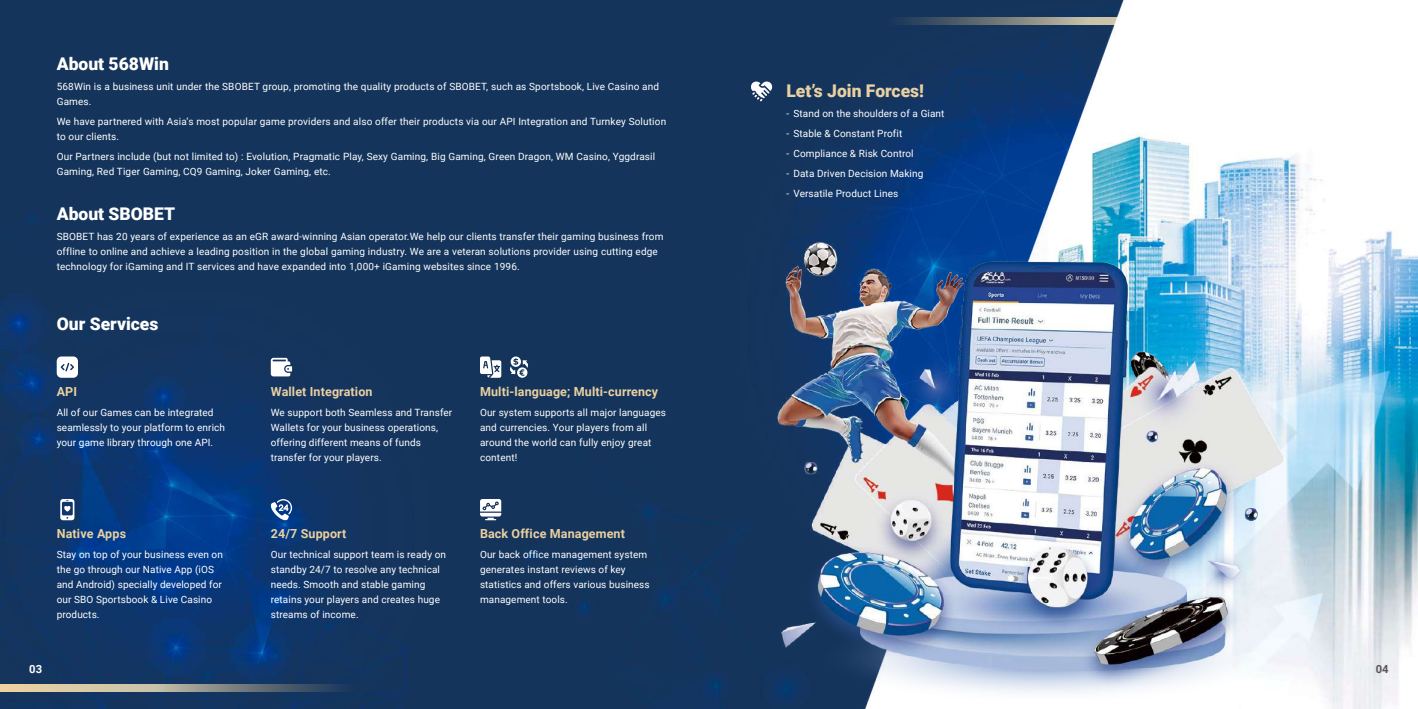
<style>
.page{position:relative;width:1418px;height:709px;background:#fff}
.page>*{position:absolute;margin:0;border:0;box-sizing:border-box;transform-origin:0 0}
.t1{font:900 17.5px "Roboto";color:#fff}
.t2{font:900 17.5px "Roboto";color:#e9d0a1}
.t3{font:700 12.5px "Roboto";letter-spacing:.01em;color:#e9d0a1}
.t4{font:700 11.25px "Roboto";color:#fff}
.t5{font:700 11.25px "Roboto";color:#595757}
.t6{font:10px/15px "Roboto";letter-spacing:.01em;color:#fff}
</style>
<div class="page">
<div style="left:719px;top:0;width:142px;height:709px;background:#14345b"></div>
<img style="left:0;top:0;width:719px;height:709px">
<svg style="left:0;top:684px;width:354px;height:7px;background:#9b9a8e"></svg>
<img style="left:861px;top:0;width:556px;height:709px">
<img style="left:771px;top:239px;width:518px;height:466px">
<svg style="left:57px;top:356px;width:21px;height:22px"></svg>
<svg style="left:271px;top:358px;width:21px;height:18px"></svg>
<svg style="left:480px;top:356px;width:21px;height:22px"></svg>
<svg style="left:510px;top:356px;width:18px;height:22px"></svg>
<svg style="left:480px;top:499px;width:21px;height:21px"></svg>
<svg style="left:271px;top:499px;width:21px;height:21px"></svg>
<svg style="left:60px;top:499px;width:14px;height:21px"></svg>
<svg style="left:750px;top:81px;width:22px;height:20px"></svg>
<h1 class="t1" style="left:57px;top:51px;width:114px">About 568Win</h1>
<p class="t6" style="left:57px;top:79px;width:604px">568Win is a business unit under the SBOBET group, promoting the quality products of SBOBET, such as Sportsbook, Live Casino and<br>Games.</p>
<p class="t6" style="left:57px;top:114px;width:611px">We have partnered with Asia‘s most popular game providers and also offer their products via our API Integration and Turnkey Solution to our clients.</p>
<p class="t6" style="left:57px;top:149px;width:600px">Our Partners include (but not limited to) : Evolution, Pragmatic Play, Sexy Gaming, Big Gaming, Green Dragon, WM Casino, Yggdrasil<br>Gaming, Red Tiger Gaming, CQ9 Gaming, Joker Gaming, etc.</p>
<h1 class="t1" style="left:57px;top:201px;width:120px">About SBOBET</h1>
<p class="t6" style="left:57px;top:229px;width:608px">SBOBET has 20 years of experience as an eGR award-winning Asian operator.We help our clients transfer their gaming business from offline to online and achieve a leading position in the global gaming industry. We are a veteran solutions provider using cutting edge technology for iGaming and IT services and have expanded into 1,000+ iGaming websites since 1996.</p>
<h1 class="t1" style="left:57px;top:312px;width:103px">Our Services</h1>
<p class="t3" style="left:57px;top:382px;width:22px">API</p>
<p class="t6" style="left:57px;top:404px;width:170px">All of our Games can be integrated seamlessly to your platform to enrich your game library through one API.</p>
<p class="t3" style="left:57px;top:525px;width:71px">Native Apps</p>
<p class="t6" style="left:57px;top:546px;width:168px">Stay on top of your business even on the go through our Native App (iOS and Android) specially developed for our SBO Sportsbook &amp; Live Casino products.</p>
<p class="t3" style="left:271px;top:382px;width:103px">Wallet Integration</p>
<p class="t6" style="left:271px;top:404px;width:183px">We support both Seamless and Transfer Wallets for your business operations, offering different means of funds transfer for your players.</p>
<p class="t3" style="left:271px;top:525px;width:77px">24/7 Support</p>
<p class="t6" style="left:271px;top:546px;width:177px">Our technical support team is ready on standby 24/7 to resolve any technical needs. Smooth and stable gaming retains your players and creates huge streams of income.</p>
<p class="t3" style="left:480px;top:382px;width:180px">Multi-language; Multi-currency</p>
<p class="t6" style="left:480px;top:404px;width:187px">Our system supports all major languages and currencies. Your players from all around the world can fully enjoy great content!</p>
<p class="t3" style="left:480px;top:525px;width:146px">Back Office Management</p>
<p class="t6" style="left:480px;top:546px;width:171px">Our back office management system generates instant reviews of key statistics and offers various business management tools.</p>
<h1 class="t2" style="left:786px;top:78px;width:139px">Let’s Join Forces!</h1>
<p class="t6" style="left:786px;top:105px;width:160px">- Stand on the shoulders of a Giant</p>
<p class="t6" style="left:786px;top:125px;width:117px">- Stable &amp; Constant Profit</p>
<p class="t6" style="left:786px;top:145px;width:129px">- Compliance &amp; Risk Control</p>
<p class="t6" style="left:786px;top:165px;width:138px">- Data Driven Decision Making</p>
<p class="t6" style="left:786px;top:185px;width:113px">- Versatile Product Lines</p>
<p class="t4" style="left:29px;top:661px;width:15px">03</p>
<p class="t5" style="left:1375px;top:661px;width:15px">04</p>
</div>
